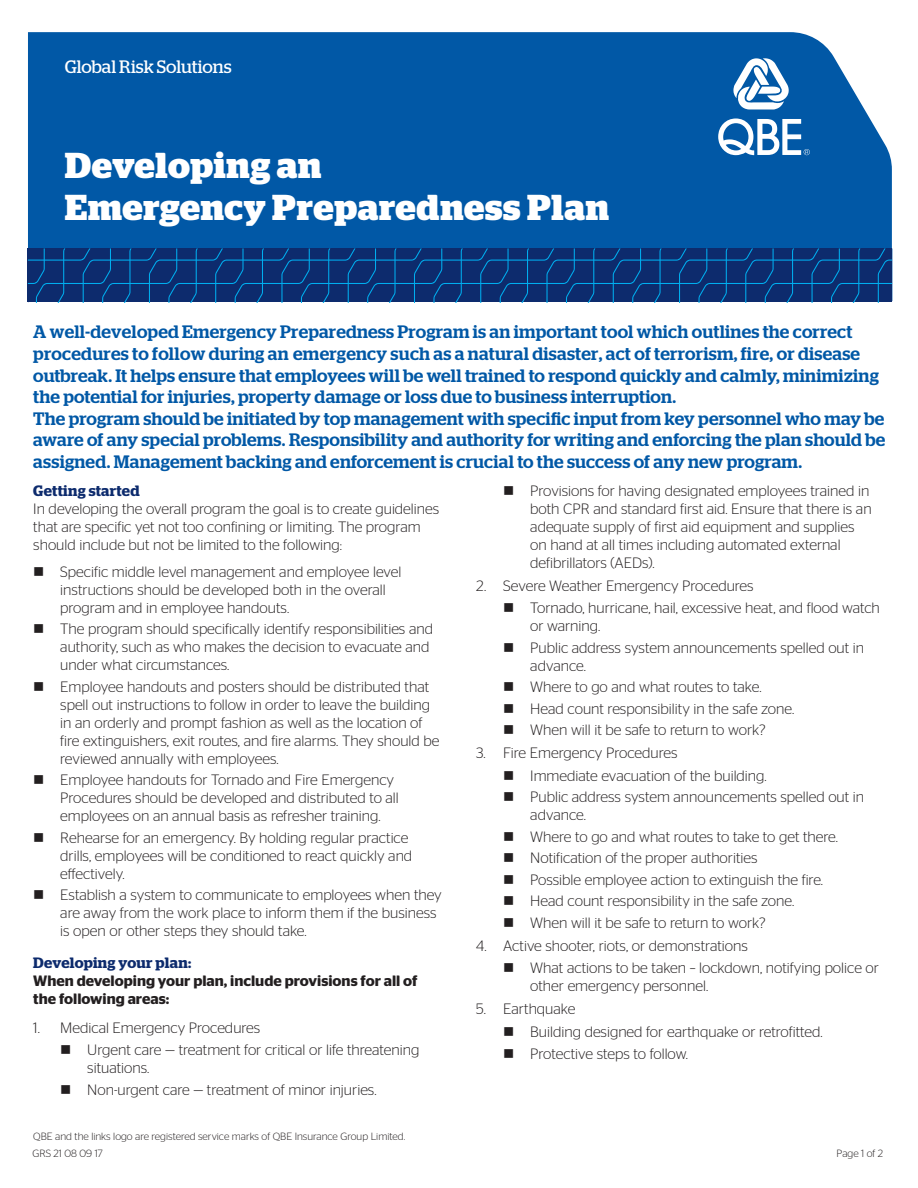
<style>
.page{position:relative;width:918px;height:1188px;background:#fff}
.page>*{position:absolute;margin:0;border:0;box-sizing:border-box;transform-origin:0 0}
.t1{font:700 36px/42px "Stag";letter-spacing:.02em;color:#fff}
.Introduction_Heading{font:500 18px/21.6px "Stag";letter-spacing:.01em;color:#0158a6}
.t2{font:18px "Stag";color:#fff}
.Numbering{font:300 15px/18px "Stag Sans";color:#231f20}
.t3{font:600 15px/18px "Stag Sans";color:#231f20}
.Heading_1{font:600 15px "Stag";letter-spacing:.02em;color:#0d2b6d}
.t4{font:300 10.5px "Stag Sans";color:#231f20}
</style>
<div class="page">
<div style="left:28px;top:32px;width:864px;height:216px;background:#0158a6"></div>
<svg style="left:28px;top:248px;width:864px;height:54px;background:#0b3577"></svg>
<svg style="left:733px;top:58px;width:56px;height:52px"></svg>
<svg style="left:718px;top:118px;width:92px;height:37px"></svg>
<p class="t2" style="left:65px;top:56px;width:168px">Global Risk Solutions</p>
<p class="t1" style="left:65px;top:144px;width:546px">Developing an<br>Emergency Preparedness Plan</p>
<p class="Introduction_Heading" style="left:33px;top:321px;width:854px">A well-developed Emergency Preparedness Program is an important tool which outlines the correct procedures to follow during an emergency such as a natural disaster, act of terrorism, fire, or disease outbreak. It helps ensure that employees will be well trained to respond quickly and calmly, minimizing the potential for injuries, property damage or loss due to business interruption.<br>The program should be initiated by top management with specific input from key personnel who may be aware of any special problems. Responsibility and authority for writing and enforcing the plan should be assigned. Management backing and enforcement is crucial to the success of any new program.</p>
<p class="Heading_1" style="left:33px;top:482px;width:108px">Getting started</p>
<p class="Numbering" style="left:33px;top:499px;width:407px">In developing the overall program the goal is to create guidelines that are specific yet not too confining or limiting. The program should include but not be limited to the following:</p>
<p class="Numbering" style="left:60px;top:562px;width:343px">Specific middle level management and employee level instructions should be developed both in the overall program and in employee handouts.</p>
<p class="Numbering" style="left:60px;top:620px;width:374px">The program should specifically identify responsibilities and authority, such as who makes the decision to evacuate and under what circumstances.</p>
<p class="Numbering" style="left:60px;top:677px;width:381px">Employee handouts and posters should be distributed that spell out instructions to follow in order to leave the building in an orderly and prompt fashion as well as the location of fire extinguishers, exit routes, and fire alarms. They should be reviewed annually with employees.</p>
<p class="Numbering" style="left:60px;top:771px;width:340px">Employee handouts for Tornado and Fire Emergency<br>Procedures should be developed and distributed to all employees on an annual basis as refresher training.</p>
<p class="Numbering" style="left:60px;top:828px;width:354px">Rehearse for an emergency. By holding regular practice drills, employees will be conditioned to react quickly and effectively.</p>
<p class="Numbering" style="left:60px;top:886px;width:383px">Establish a system to communicate to employees when they are away from the work place to inform them if the business is open or other steps they should take.</p>
<p class="Heading_1" style="left:33px;top:954px;width:159px">Developing your plan:</p>
<p class="t3" style="left:33px;top:972px;width:386px">When developing your plan, include provisions for all of the following areas:</p>
<p class="Numbering" style="left:33px;top:1018px;width:229px">1. Medical Emergency Procedures</p>
<p class="Numbering" style="left:87px;top:1041px;width:334px">Urgent care — treatment for critical or life threatening situations.</p>
<p class="Numbering" style="left:87px;top:1080px;width:291px">Non-urgent care — treatment of minor injuries.</p>
<p class="Numbering" style="left:530px;top:481px;width:343px">Provisions for having designated employees trained in both CPR and standard first aid. Ensure that there is an adequate supply of first aid equipment and supplies on hand at all times including automated external defibrillators (AEDs).</p>
<p class="Numbering" style="left:476px;top:576px;width:279px">2. Severe Weather Emergency Procedures</p>
<p class="Numbering" style="left:530px;top:599px;width:351px">Tornado, hurricane, hail, excessive heat, and flood watch or warning.</p>
<p class="Numbering" style="left:530px;top:638px;width:335px">Public address system announcements spelled out in advance.</p>
<p class="Numbering" style="left:530px;top:678px;width:233px">Where to go and what routes to take.</p>
<p class="Numbering" style="left:530px;top:699px;width:265px">Head count responsibility in the safe zone.</p>
<p class="Numbering" style="left:530px;top:721px;width:237px">When will it be safe to return to work?</p>
<p class="Numbering" style="left:476px;top:744px;width:203px">3. Fire Emergency Procedures</p>
<p class="Numbering" style="left:530px;top:766px;width:238px">Immediate evacuation of the building.</p>
<p class="Numbering" style="left:530px;top:788px;width:335px">Public address system announcements spelled out in advance.</p>
<p class="Numbering" style="left:530px;top:827px;width:309px">Where to go and what routes to take to get there.</p>
<p class="Numbering" style="left:530px;top:849px;width:229px">Notification of the proper authorities</p>
<p class="Numbering" style="left:530px;top:871px;width:294px">Possible employee action to extinguish the fire.</p>
<p class="Numbering" style="left:530px;top:892px;width:265px">Head count responsibility in the safe zone.</p>
<p class="Numbering" style="left:530px;top:914px;width:237px">When will it be safe to return to work?</p>
<p class="Numbering" style="left:476px;top:937px;width:273px">4. Active shooter, riots, or demonstrations</p>
<p class="Numbering" style="left:530px;top:959px;width:350px">What actions to be taken – lockdown, notifying police or other emergency personnel.</p>
<p class="Numbering" style="left:476px;top:1000px;width:101px">5. Earthquake</p>
<p class="Numbering" style="left:530px;top:1023px;width:294px">Building designed for earthquake or retrofitted.</p>
<p class="Numbering" style="left:530px;top:1044px;width:159px">Protective steps to follow.</p>
<p class="t4" style="left:33px;top:1131px;width:373px">QBE and the links logo are registered service marks of QBE Insurance Group Limited.</p>
<p class="t4" style="left:32px;top:1147px;width:72px">GRS 21 08 09 17</p>
<p class="t4" style="left:837px;top:1147px;width:48px">Page 1 of 2</p>
</div>
